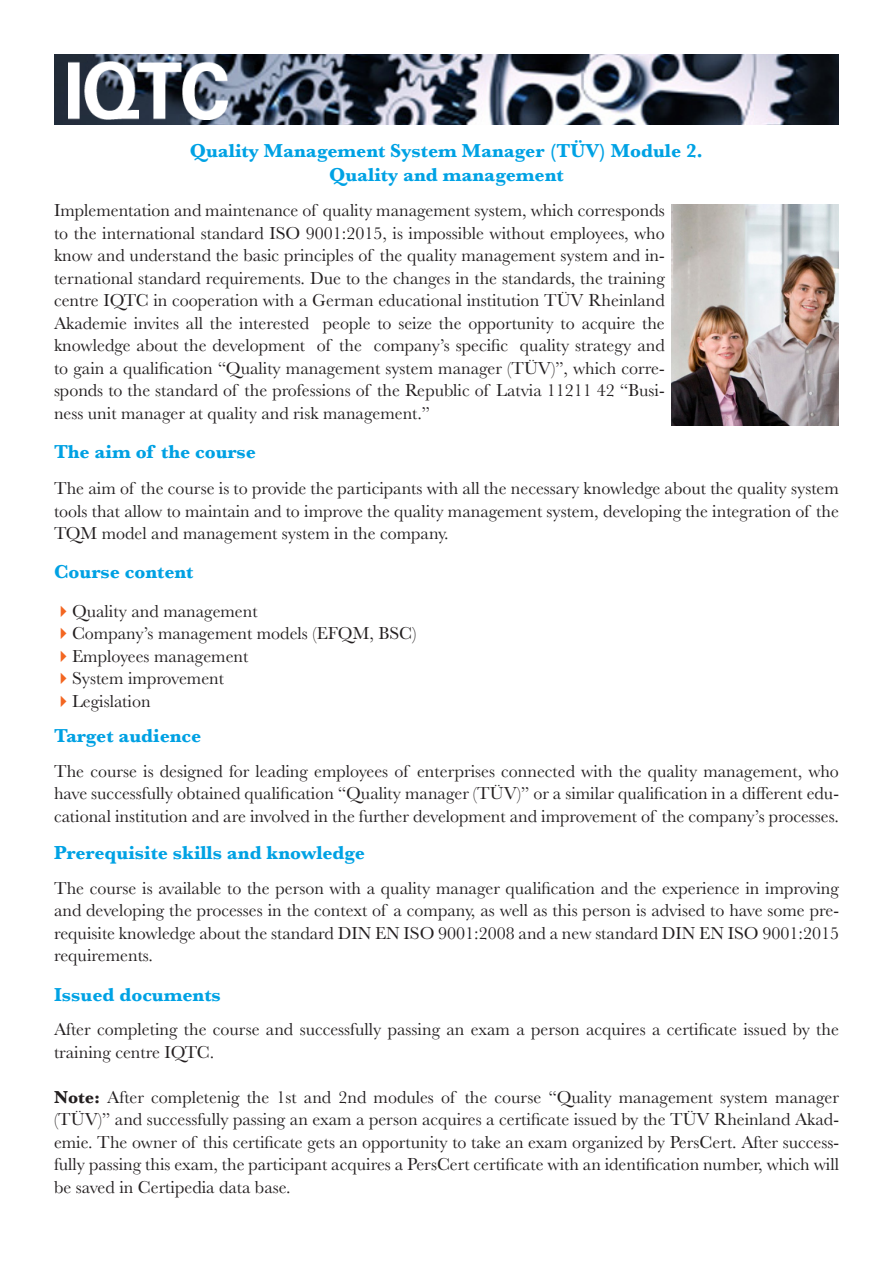
<style>
.page{position:relative;width:893px;height:1263px;background:#fff}
.page>*{position:absolute;margin:0;border:0;box-sizing:border-box;transform-origin:0 0}
.t1{font:700 19.5px/23.4px "Baskerville";color:#00a2e4;text-align:center}
.t2{font:700 19.5px "Baskerville";color:#00a1e3}
.t3{font:18px/22.5px "Baskerville";color:#231f20;text-align:justify}
.s1{color:#f36621}
.s2{font-weight:700}
</style>
<div class="page">
<img style="left:54px;top:54px;width:785px;height:71px">
<img style="left:68px;top:62px;width:160px;height:57px">
<img style="left:672px;top:204px;width:167px;height:222px">
<p class="t1" style="left:190px;top:139px;width:515px">Quality Management System Manager (TÜV) Module 2.<br>Quality and management</p>
<p class="t3" style="left:54px;top:200px;width:612px">Implementation and maintenance of quality management system, which corresponds to the international standard ISO 9001:2015, is impossible without employees, who know and understand the basic principles of the quality management system and in&shy;ternational standard requirements. Due to the changes in the standards, the training centre IQTC in cooperation with a German educational institution TÜV Rheinland Akademie invites all the interested people to seize the opportunity to acquire the knowledge about the development of the company’s specific quality strategy and to gain a qualification “Quality management system manager (TÜV)”, which corre&shy;sponds to the standard of the professions of the Republic of Latvia 11211 42 “Busi&shy;ness unit manager at quality and risk management.”</p>
<p class="t2" style="left:54px;top:438px;width:204px">The aim of the course</p>
<p class="t3" style="left:54px;top:478px;width:786px">The aim of the course is to provide the participants with all the necessary knowledge about the quality system tools that allow to maintain and to improve the quality management system, developing the integration of the TQM model and management system in the company.</p>
<p class="t2" style="left:54px;top:558px;width:141px">Course content</p>
<p class="t3" style="left:54px;top:600px;width:205px"><span class="s1">✔</span>Quality and management</p>
<p class="t3" style="left:54px;top:623px;width:364px"><span class="s1">✔</span>Company’s management models (EFQM, BSC)</p>
<p class="t3" style="left:54px;top:645px;width:196px"><span class="s1">✔</span>Employees management</p>
<p class="t3" style="left:54px;top:668px;width:172px"><span class="s1">✔</span>System improvement</p>
<p class="t3" style="left:54px;top:690px;width:98px"><span class="s1">✔</span>Legislation</p>
<p class="t2" style="left:54px;top:722px;width:149px">Target audience</p>
<p class="t3" style="left:54px;top:760px;width:786px">The course is designed for leading employees of enterprises connected with the quality management, who have successfully obtained qualification “Quality manager (TÜV)” or a similar qualification in a different edu&shy;cational institution and are involved in the further development and improvement of the company’s processes.</p>
<p class="t1" style="left:54px;top:841px;width:313px">Prerequisite skills and knowledge</p>
<p class="t3" style="left:54px;top:877px;width:786px">The course is available to the person with a quality manager qualification and the experience in improving and developing the processes in the context of a company, as well as this person is advised to have some pre&shy;requisite knowledge about the standard DIN EN ISO 9001:2008 and a new standard DIN EN ISO 9001:2015 requirements.</p>
<p class="t1" style="left:54px;top:983px;width:168px">Issued documents</p>
<p class="t3" style="left:54px;top:1018px;width:786px">After completing the course and successfully passing an exam a person acquires a certificate issued by the</p>
<p class="t3" style="left:54px;top:1041px;width:162px">training centre IQTC.</p>
<p class="t3" style="left:54px;top:1086px;width:786px"><span class="s2">Note:</span> After completenig the 1st and 2nd modules of the course “Quality management system manager (TÜV)” and successfully passing an exam a person acquires a certificate issued by the TÜV Rheinland Akad&shy;emie. The owner of this certificate gets an opportunity to take an exam organized by PersCert. After success&shy;fully passing this exam, the participant acquires a PersCert certificate with an identification number, which will be saved in Certipedia data base.</p>
</div>
